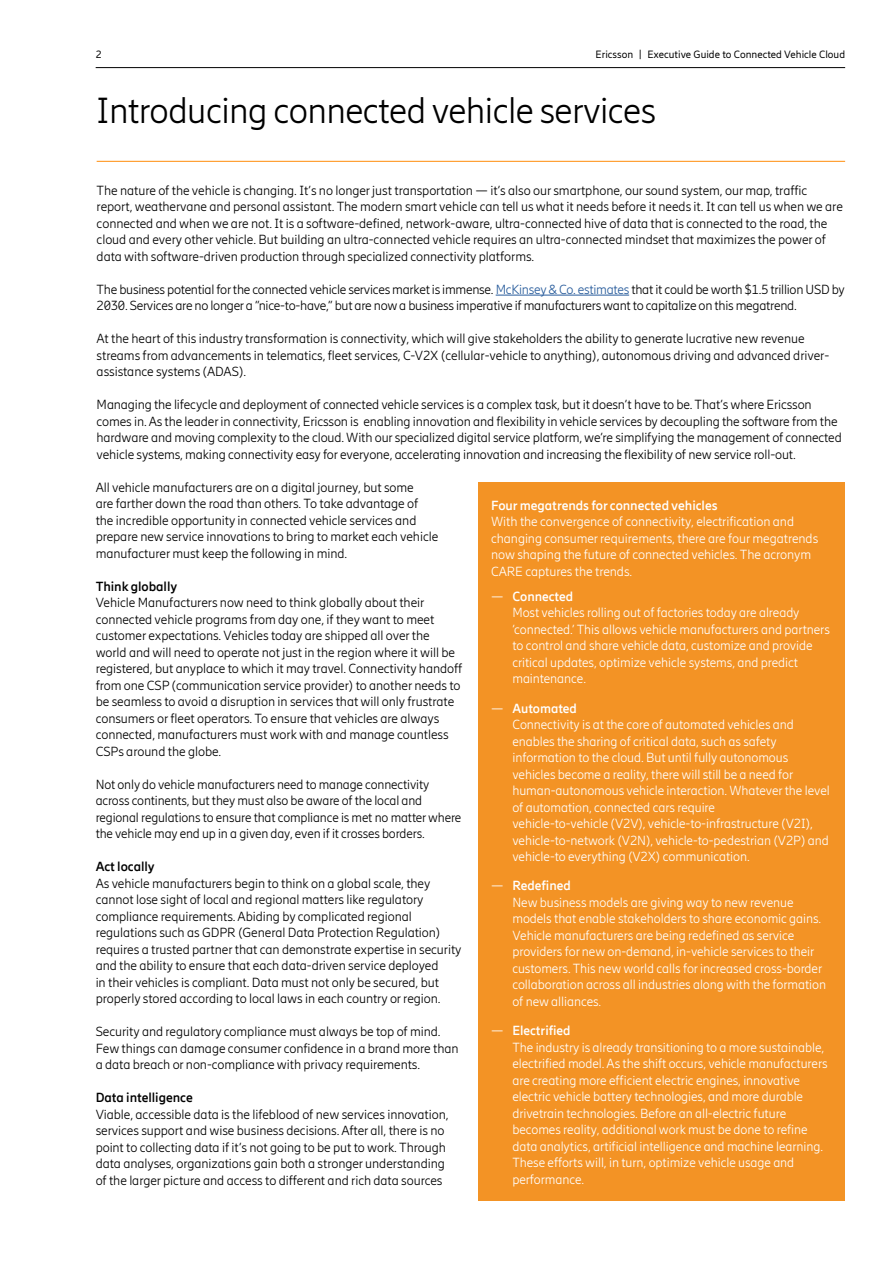
<style>
.page{position:relative;width:893px;height:1263px;background:#fff}
.page>*{position:absolute;margin:0;border:0;box-sizing:border-box;transform-origin:0 0}
.t1{font:300 36px "Ericsson Hilda";letter-spacing:-.015em;color:#000}
.t2{font:300 13.2px/16.5px "Ericsson Hilda";letter-spacing:-.005em;color:#000}
.t3{font:300 13.2px/16.5px "Ericsson Hilda";letter-spacing:-.005em;color:#fff}
.t4{font:700 13.2px "Ericsson Hilda";letter-spacing:-.005em;color:#000}
.t5{font:700 13.2px "Ericsson Hilda";letter-spacing:-.005em;color:#fff}
.t6{font:10.5px "Ericsson Hilda";color:#000}
.s1{color:#275b9b}
.s2{font-weight:700}
</style>
<div class="page">
<hr style="left:96px;top:67px;width:749px;height:1px;background:#000">
<hr style="left:496px;top:295px;width:133px;height:1px;background:#275b9b">
<hr style="left:97px;top:161px;width:748px;height:1px;background:#ff8c0a">
<div style="left:478px;top:482px;width:367px;height:719px;background:#f39325"></div>
<p class="t6" style="left:96px;top:49px;width:7px">2</p>
<p class="t6" style="left:596px;top:49px;width:251px">Ericsson | Executive Guide to Connected Vehicle Cloud</p>
<h1 class="t1" style="left:97px;top:90px;width:561px">Introducing connected vehicle services</h1>
<p class="t2" style="left:97px;top:182px;width:748px">The nature of the vehicle is changing. It’s no longer just transportation — it’s also our smartphone, our sound system, our map, traffic report, weathervane and personal assistant. The modern smart vehicle can tell us what it needs before it needs it. It can tell us when we are connected and when we are not. It is a software-defined, network-aware, ultra-connected hive of data that is connected to the road, the cloud and every other vehicle. But building an ultra-connected vehicle requires an ultra-connected mindset that maximizes the power of data with software-driven production through specialized connectivity platforms.</p>
<p class="t2" style="left:97px;top:281px;width:750px">The business potential for the connected vehicle services market is immense. <span class="s1">McKinsey &amp; Co. estimates</span> that it could be worth $1.5 trillion USD by<br>2030. Services are no longer a “nice-to-have,” but are now a business imperative if manufacturers want to capitalize on this megatrend.</p>
<p class="t2" style="left:97px;top:330px;width:734px">At the heart of this industry transformation is connectivity, which will give stakeholders the ability to generate lucrative new revenue streams from advancements in telematics, fleet services, C-V2X (cellular-vehicle to anything), autonomous driving and advanced driver&shy;assistance systems (ADAS).</p>
<p class="t2" style="left:97px;top:396px;width:747px">Managing the lifecycle and deployment of connected vehicle services is a complex task, but it doesn’t have to be. That’s where Ericsson comes in. As the leader in connectivity, Ericsson is enabling innovation and flexibility in vehicle services by decoupling the software from the hardware and moving complexity to the cloud. With our specialized digital service platform, we’re simplifying the management of connected vehicle systems, making connectivity easy for everyone, accelerating innovation and increasing the flexibility of new service roll-out.</p>
<p class="t2" style="left:96px;top:479px;width:344px">All vehicle manufacturers are on a digital journey, but some<br>are farther down the road than others. To take advantage of the incredible opportunity in connected vehicle services and prepare new service innovations to bring to market each vehicle manufacturer must keep the following in mind.</p>
<p class="t4" style="left:96px;top:578px;width:83px">Think globally</p>
<p class="t2" style="left:96px;top:594px;width:368px">Vehicle Manufacturers now need to think globally about their connected vehicle programs from day one, if they want to meet customer expectations. Vehicles today are shipped all over the world and will need to operate not just in the region where it will be registered, but anyplace to which it may travel. Connectivity handoff from one CSP (communication service provider) to another needs to be seamless to avoid a disruption in services that will only frustrate consumers or fleet operators. To ensure that vehicles are always connected, manufacturers must work with and manage countless CSPs around the globe.</p>
<p class="t2" style="left:96px;top:776px;width:367px">Not only do vehicle manufacturers need to manage connectivity across continents, but they must also be aware of the local and regional regulations to ensure that compliance is met no matter where the vehicle may end up in a given day, even if it crosses borders.</p>
<p class="t4" style="left:96px;top:859px;width:61px">Act locally</p>
<p class="t2" style="left:96px;top:875px;width:367px">As vehicle manufacturers begin to think on a global scale, they cannot lose sight of local and regional matters like regulatory compliance requirements. Abiding by complicated regional regulations such as GDPR (General Data Protection Regulation) requires a trusted partner that can demonstrate expertise in security and the ability to ensure that each data-driven service deployed<br>in their vehicles is compliant. Data must not only be secured, but properly stored according to local laws in each country or region.</p>
<p class="t2" style="left:96px;top:1023px;width:364px">Security and regulatory compliance must always be top of mind.<br>Few things can damage consumer confidence in a brand more than a data breach or non-compliance with privacy requirements.</p>
<p class="t4" style="left:96px;top:1090px;width:99px">Data intelligence</p>
<p class="t2" style="left:96px;top:1106px;width:354px">Viable, accessible data is the lifeblood of new services innovation, services support and wise business decisions. After all, there is no point to collecting data if it’s not going to be put to work. Through data analyses, organizations gain both a stronger understanding of the larger picture and access to different and rich data sources</p>
<p class="t5" style="left:491px;top:497px;width:228px">Four megatrends for connected vehicles</p>
<p class="t3" style="left:491px;top:514px;width:329px">With the convergence of connectivity, electrification and changing consumer requirements, there are four megatrends now shaping the future of connected vehicles. The acronym CARE captures the trends.</p>
<p class="t3" style="left:512px;top:588px;width:319px;text-indent:-21px">— <span class="s2">Connected<br></span>Most vehicles rolling out of factories today are already ‘connected.’ This allows vehicle manufacturers and partners to control and share vehicle data, customize and provide critical updates, optimize vehicle systems, and predict maintenance.</p>
<p class="t3" style="left:512px;top:700px;width:319px;text-indent:-21px">— <span class="s2">Automated<br></span>Connectivity is at the core of automated vehicles and enables the sharing of critical data, such as safety information to the cloud. But until fully autonomous vehicles become a reality, there will still be a need for human-autonomous vehicle interaction. Whatever the level of automation, connected cars require<br>vehicle-to-vehicle (V2V), vehicle-to-infrastructure (V2I), vehicle-to-network (V2N), vehicle-to-pedestrian (V2P) and vehicle-to everything (V2X) communication.</p>
<p class="t3" style="left:512px;top:878px;width:315px;text-indent:-21px">— <span class="s2">Redefined<br></span>New business models are giving way to new revenue models that enable stakeholders to share economic gains.<br>Vehicle manufacturers are being redefined as service providers for new on-demand, in-vehicle services to their customers. This new world calls for increased cross-border collaboration across all industries along with the formation of new alliances.</p>
<p class="t3" style="left:512px;top:1022px;width:317px;text-indent:-21px">— <span class="s2">Electrified<br></span>The industry is already transitioning to a more sustainable, electrified model. As the shift occurs, vehicle manufacturers are creating more efficient electric engines, innovative electric vehicle battery technologies, and more durable drivetrain technologies. Before an all-electric future becomes reality, additional work must be done to refine data analytics, artificial intelligence and machine learning.<br>These efforts will, in turn, optimize vehicle usage and performance.</p>
</div>
